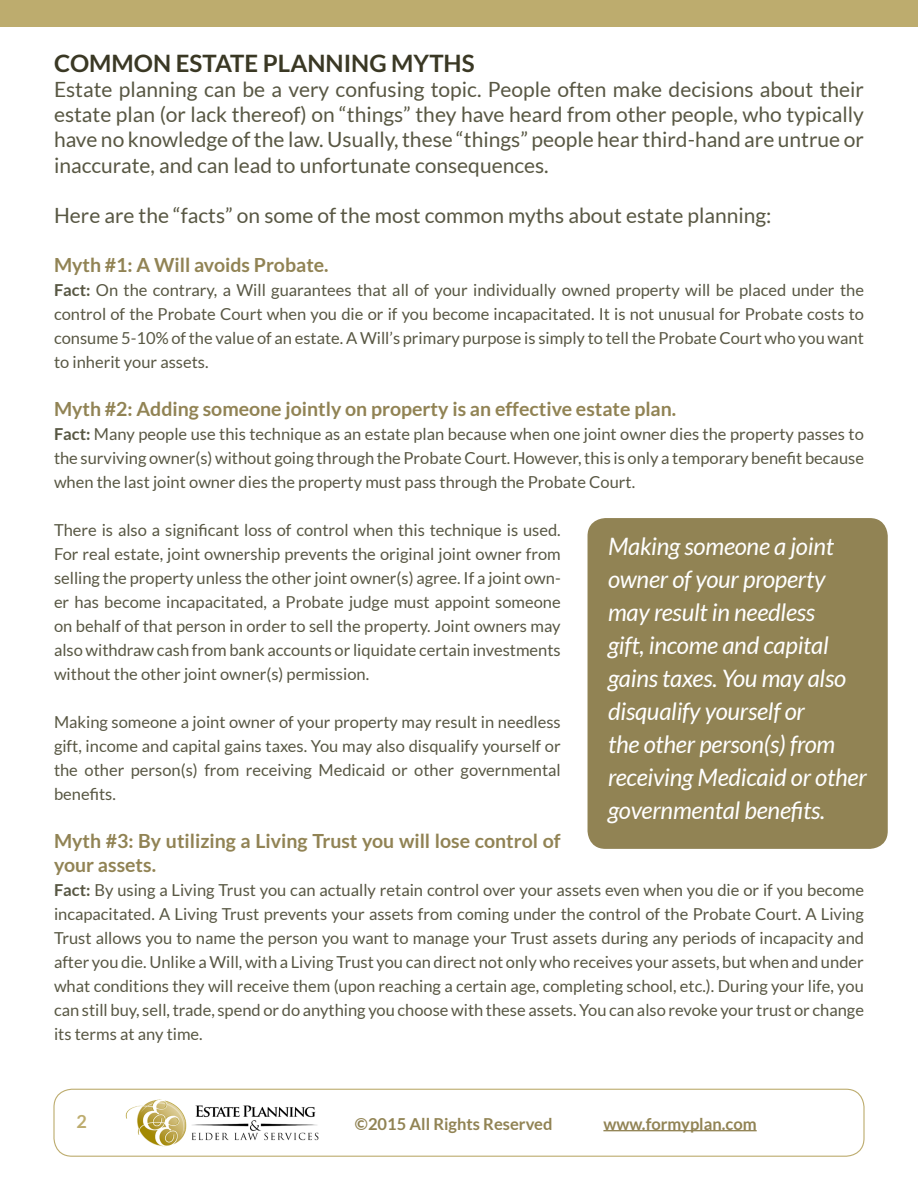
<style>
.page{position:relative;width:918px;height:1188px;background:#fff}
.page>*{position:absolute;margin:0;border:0;box-sizing:border-box;transform-origin:0 0}
.t1{font:italic 24px/33px "Lato";letter-spacing:-.01em;color:#fff}
.t2{font:700 24px "Lato";color:#3a3824}
.t3{font:21px/25.2px "Lato";color:#585743;text-align:justify}
.t4{font:700 19.5px/24px "Lato";color:#918354}
.t5{font:700 18px "Lato";color:#bdac6e}
.t6{font:16.5px/24px "Lato";color:#585743;text-align:justify}
.t7{font:700 16.5px "Lato";color:#918354}
.s1{font-weight:700}
</style>
<div class="page">
<div style="left:0;top:0;width:918px;height:26px;background:#bdac6e"></div>
<div style="left:53px;top:1089px;width:812px;height:68px;border:1px solid #bdac6e;border-radius:18px"></div>
<img style="left:125px;top:1099px;width:194px;height:48px">
<hr style="left:603px;top:1130px;width:154px;height:1px;background:#918354">
<div style="left:588px;top:518px;width:300px;height:331px;background:#918354;border-radius:18px"></div>
<p class="t2" style="left:54px;top:49px;width:422px">COMMON ESTATE PLANNING MYTHS</p>
<p class="t3" style="left:54px;top:77px;width:812px">Estate planning can be a very confusing topic. People often make decisions about their estate plan (or lack thereof) on “things” they have heard from other people, who typically have no knowledge of the law. Usually, these “things” people hear third-hand are untrue or inaccurate, and can lead to unfortunate consequences.</p>
<p class="t3" style="left:54px;top:203px;width:719px">Here are the “facts” on some of the most common myths about estate planning:</p>
<p class="t4" style="left:54px;top:253px;width:276px">Myth #1: A Will avoids Probate.</p>
<p class="t6" style="left:54px;top:278px;width:812px"><span class="s1">Fact:</span> On the contrary, a Will guarantees that all of your individually owned property will be placed under the control of the Probate Court when you die or if you become incapacitated. It is not unusual for Probate costs to consume 5-10% of the value of an estate. A Will’s primary purpose is simply to tell the Probate Court who you want to inherit your assets.</p>
<p class="t4" style="left:54px;top:397px;width:624px">Myth #2: Adding someone jointly on property is an effective estate plan.</p>
<p class="t6" style="left:54px;top:422px;width:812px"><span class="s1">Fact:</span> Many people use this technique as an estate plan because when one joint owner dies the property passes to the surviving owner(s) without going through the Probate Court. However, this is only a temporary benefit because when the last joint owner dies the property must pass through the Probate Court.</p>
<p class="t6" style="left:54px;top:518px;width:508px">There is also a significant loss of control when this technique is used.<br>For real estate, joint ownership prevents the original joint owner from selling the property unless the other joint owner(s) agree. If a joint own&shy;er has become incapacitated, a Probate judge must appoint someone on behalf of that person in order to sell the property. Joint owners may also withdraw cash from bank accounts or liquidate certain investments without the other joint owner(s) permission.</p>
<p class="t6" style="left:54px;top:710px;width:508px">Making someone a joint owner of your property may result in needless gift, income and capital gains taxes. You may also disqualify yourself or the other person(s) from receiving Medicaid or other governmental benefits.</p>
<p class="t4" style="left:54px;top:829px;width:508px">Myth #3: By utilizing a Living Trust you will lose control of your assets.</p>
<p class="t6" style="left:54px;top:878px;width:812px"><span class="s1">Fact:</span> By using a Living Trust you can actually retain control over your assets even when you die or if you become incapacitated. A Living Trust prevents your assets from coming under the control of the Probate Court. A Living Trust allows you to name the person you want to manage your Trust assets during any periods of incapacity and after you die. Unlike a Will, with a Living Trust you can direct not only who receives your assets, but when and under what conditions they will receive them (upon reaching a certain age, completing school, etc.). During your life, you can still buy, sell, trade, spend or do anything you choose with these assets. You can also revoke your trust or change its terms at any time.</p>
<p class="t1" style="left:608px;top:531px;width:227px">Making someone a joint owner of your property</p>
<p class="t1" style="left:608px;top:597px;width:260px">may result in needless<br>gift, income and capital gains taxes. You may also disqualify yourself or<br>the other person(s) from receiving Medicaid or other governmental benefits.</p>
<p class="t5" style="left:76px;top:1111px;width:12px">2</p>
<p class="t7" style="left:355px;top:1114px;width:199px">©2015 All Rights Reserved</p>
<p class="t7" style="left:603px;top:1114px;width:155px">www.formyplan.com</p>
</div>
